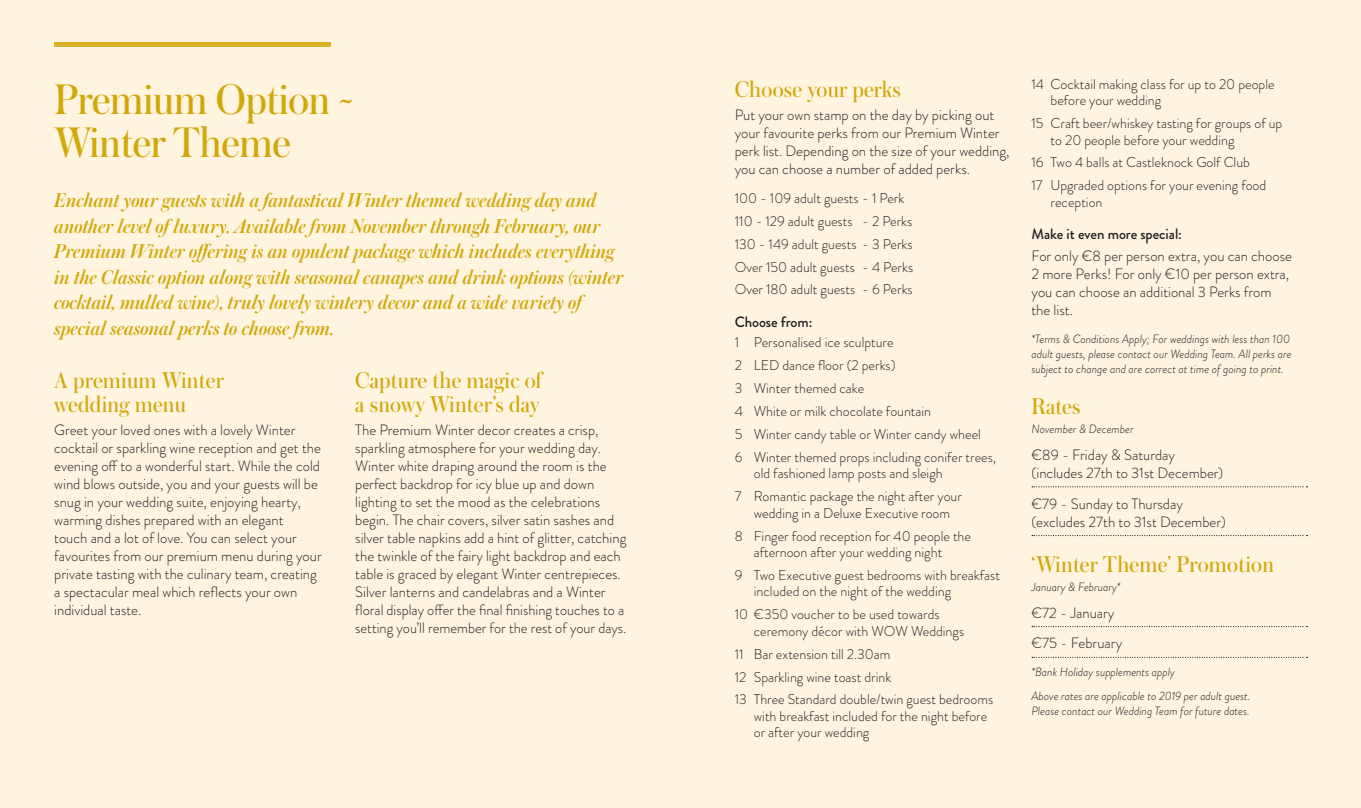
<style>
.page{position:relative;width:1361px;height:808px;background:#fff}
.page>*{position:absolute;margin:0;border:0;box-sizing:border-box;transform-origin:0 0}
.t1{font:45px/43.5px "Austin";letter-spacing:-.01em;color:#d2a808}
.t2{font:24px/24px "Austin";letter-spacing:.01em;color:#d2a808}
.t3{font:italic 500 21px/25.5px "Austin";color:#d2a808}
.t4{font:300 15px/18px "Brandon Grotesque";color:#231f20}
.t5{font:500 15px "Brandon Grotesque";letter-spacing:-.005em;color:#231f20}
.t6{font:300 14.25px/22.8px "Brandon Grotesque";color:#231f20}
.t7{font:italic 300 12px/15px "Brandon Grotesque";color:#231f20}
</style>
<div class="page">
<div style="left:0;top:0;width:693px;height:808px;background:#fef4df"></div>
<div style="left:668px;top:0;width:693px;height:808px;background:#fef4df"></div>
<svg style="left:1032px;top:486px;width:275px;height:1px"></svg>
<svg style="left:1032px;top:535px;width:275px;height:1px"></svg>
<svg style="left:1032px;top:626px;width:275px;height:1px"></svg>
<svg style="left:1032px;top:657px;width:275px;height:1px"></svg>
<hr style="left:54px;top:43px;width:276px;height:4px;background:#d8b328">
<h1 class="t1" style="left:54px;top:76px;width:301px">Premium Option ~<br>Winter Theme</h1>
<h2 class="t2" style="left:735px;top:77px;width:168px">Choose your perks</h2>
<p class="t4" style="left:735px;top:106px;width:276px">Put your own stamp on the day by picking out your favourite perks from our Premium Winter perk list. Depending on the size of your wedding, you can choose a number of added perks.</p>
<p class="t6" style="left:735px;top:187px;width:180px">100 - 109 adult guests - 1 Perk<br>110 - 129 adult guests - 2 Perks<br>130 - 149 adult guests - 3 Perks<br>Over 150 adult guests - 4 Perks<br>Over 180 adult guests - 6 Perks</p>
<p class="t5" style="left:735px;top:311px;width:79px">Choose from:</p>
<p class="t6" style="left:735px;top:331px;width:263px">1 Personalised ice sculpture<br>2 LED dance floor (2 perks)<br>3 Winter themed cake<br>4 White or milk chocolate fountain<br>5 Winter candy table or Winter candy wheel<br>6 Winter themed props including conifer trees,</p>
<p class="t6" style="left:735px;top:462px;width:229px;text-align:center">old fashioned lamp posts and sleigh<br>7 Romantic package the night after your</p>
<p class="t6" style="left:735px;top:501px;width:238px;text-align:center">wedding in a Deluxe Executive room<br>8 Finger food reception for 40 people the</p>
<p class="t6" style="left:735px;top:541px;width:267px;text-indent:19px">afternoon after your wedding night<br>9 Two Executive guest bedrooms with breakfast</p>
<p class="t6" style="left:735px;top:580px;width:218px;text-indent:19px">included on the night of the wedding<br>10 €350 voucher to be used towards</p>
<p class="t6" style="left:735px;top:619px;width:260px;text-indent:19px">ceremony décor with WOW Weddings<br>11 Bar extension till 2.30am<br>12 Sparkling wine toast drink<br>13 Three Standard double/twin guest bedrooms</p>
<p class="t6" style="left:754px;top:708px;width:235px;line-height:16.5px">with breakfast included for the night before or after your wedding</p>
<p class="t3" style="left:54px;top:187px;width:570px">Enchant your guests with a fantastical Winter themed wedding day and another level of luxury. Available from November through February, our Premium Winter offering is an opulent package which includes everything in the Classic option along with seasonal canapes and drink options (winter cocktail, mulled wine), truly lovely wintery decor and a wide variety of special seasonal perks to choose from.</p>
<h2 class="t2" style="left:54px;top:368px;width:171px">A premium Winter wedding menu</h2>
<p class="t4" style="left:54px;top:421px;width:269px">Greet your loved ones with a lovely Winter cocktail or sparkling wine reception and get the evening off to a wonderful start. While the cold wind blows outside, you and your guests will be snug in your wedding suite, enjoying hearty, warming dishes prepared with an elegant<br>touch and a lot of love. You can select your favourites from our premium menu during your private tasting with the culinary team, creating a spectacular meal which reflects your own individual taste.</p>
<h2 class="t2" style="left:355px;top:368px;width:188px">Capture the magic of a snowy Winter’s day</h2>
<p class="t4" style="left:355px;top:421px;width:273px">The Premium Winter decor creates a crisp, sparkling atmosphere for your wedding day.<br>Winter white draping around the room is the perfect backdrop for icy blue up and down lighting to set the mood as the celebrations begin. The chair covers, silver satin sashes and silver table napkins add a hint of glitter, catching the twinkle of the fairy light backdrop and each table is graced by elegant Winter centrepieces.<br>Silver lanterns and candelabras and a Winter floral display offer the final finishing touches to a setting you’ll remember for the rest of your days.</p>
<p class="t6" style="left:1050px;top:76px;width:225px;line-height:16.5px;text-indent:-19px">14 Cocktail making class for up to 20 people before your wedding</p>
<p class="t6" style="left:1050px;top:115px;width:233px;line-height:16.5px;text-indent:-19px">15 Craft beer/whiskey tasting for groups of up to 20 people before your wedding</p>
<p class="t6" style="left:1031px;top:151px;width:236px">16 Two 4 balls at Castleknock Golf Club<br>17 Upgraded options for your evening food</p>
<p class="t6" style="left:1050px;top:191px;width:53px">reception</p>
<p class="t5" style="left:1031px;top:223px;width:152px">Make it even more special:</p>
<p class="t4" style="left:1031px;top:247px;width:262px">For only €8 per person extra, you can choose 2 more Perks! For only €10 per person extra, you can choose an additional 3 Perks from the list.</p>
<p class="t7" style="left:1031px;top:331px;width:262px">*Terms &amp; Conditions Apply; For weddings with less than 100 adult guests, please contact our Wedding Team. All perks are subject to change and are correct at time of going to print.</p>
<h2 class="t2" style="left:1031px;top:393px;width:51px">Rates</h2>
<p class="t7" style="left:1031px;top:422px;width:104px">November &amp; December</p>
<p class="t4" style="left:1031px;top:446px;width:193px">€89 - Friday &amp; Saturday (includes 27th to 31st December)</p>
<p class="t4" style="left:1031px;top:494px;width:196px">€79 - Sunday to Thursday (excludes 27th to 31st December)</p>
<h2 class="t2" style="left:1031px;top:551px;width:244px">‘Winter Theme’ Promotion</h2>
<p class="t7" style="left:1031px;top:579px;width:91px">January &amp; February*</p>
<p class="t4" style="left:1031px;top:597px;width:92px;line-height:30.8px">€72 - January €75 - February</p>
<p class="t7" style="left:1031px;top:660px;width:221px;line-height:23.5px">*Bank Holiday supplements apply<br>Above rates are applicable to 2019 per adult guest.</p>
<p class="t7" style="left:1031px;top:703px;width:220px">Please contact our Wedding Team for future dates.</p>
</div>
